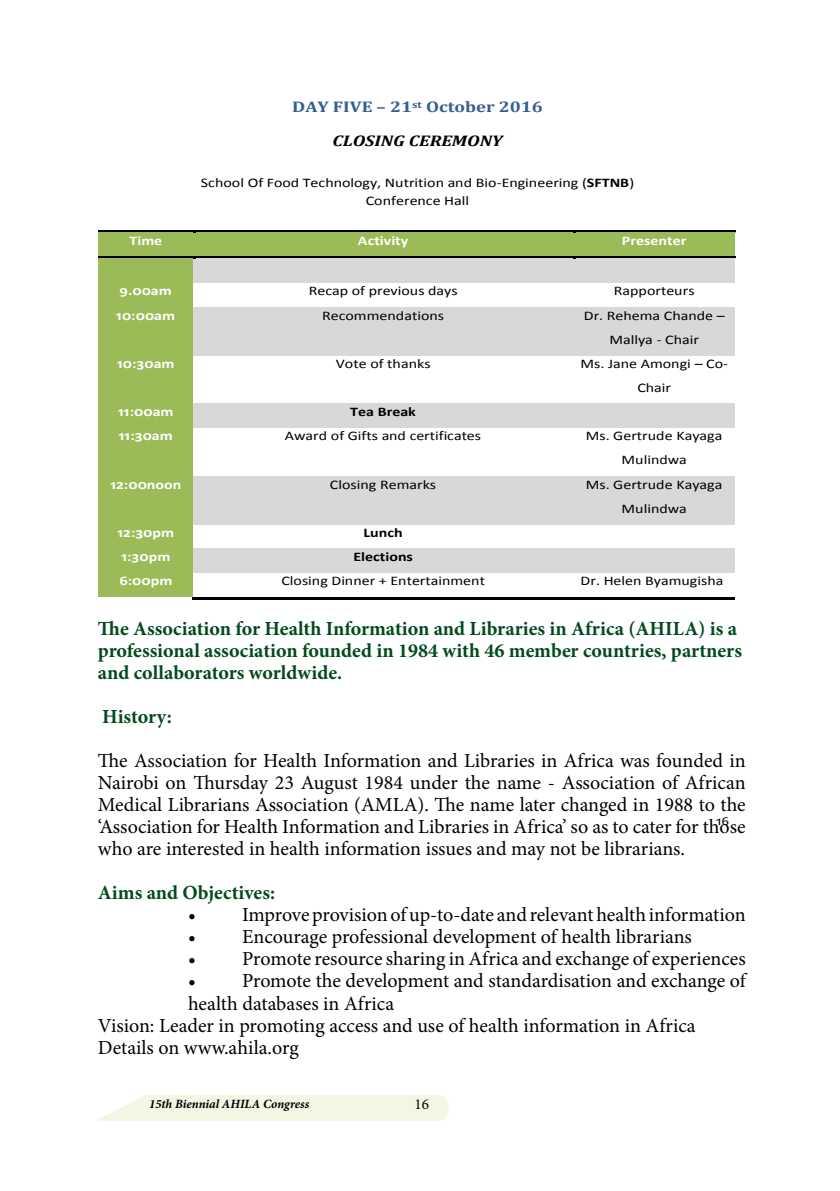
<style>
.page{position:relative;width:840px;height:1191px;background:#fff}
.page>*{position:absolute;margin:0;border:0;box-sizing:border-box;transform-origin:0 0}
.t1{font:20px/22px "Minion Pro";letter-spacing:-.005em;color:#000;text-align:justify}
.t2{font:700 20px/22px "Minion Pro";color:#004b1c}
.t3{font:700 15.4px "Cambria";color:#365f91;scale:1.21 1}
.t4{font:italic 700 15.4px "Cambria";color:#000;scale:1.21 1}
.t5{font:15.2px "Minion Pro";color:#000}
.t6{font:13.2px/24.2px "Calibri";color:#000;text-align:center;scale:1.21 1}
.t7{font:700 13.2px "Calibri";color:#fff;scale:1.21 1}
.t8{font:700 13.2px "Calibri";color:#000;scale:1.21 1}
.t9{font:italic 700 12.6px "Minion Pro";color:#000}
.t10{font:12.2px "Calibri";color:#000;scale:1.21 1}
.s1{font-weight:700}
</style>
<div class="page">
<svg style="left:98px;top:1095px;width:350px;height:25px"></svg>
<div style="left:99px;top:232px;width:94px;height:24px;background:#9bbb59"></div>
<div style="left:193px;top:232px;width:380px;height:24px;background:#9bbb59"></div>
<div style="left:573px;top:232px;width:161px;height:24px;background:#9bbb59"></div>
<hr style="left:99px;top:230px;width:94px;height:2px;background:#000">
<hr style="left:196px;top:230px;width:377px;height:2px;background:#000">
<hr style="left:576px;top:230px;width:158px;height:2px;background:#000">
<div style="left:99px;top:259px;width:94px;height:24px;background:#9bbb59"></div>
<div style="left:193px;top:259px;width:380px;height:24px;background:#d8d8d8"></div>
<div style="left:573px;top:259px;width:161px;height:24px;background:#d8d8d8"></div>
<hr style="left:99px;top:256px;width:94px;height:3px;background:#000">
<hr style="left:196px;top:256px;width:377px;height:3px;background:#000">
<hr style="left:576px;top:256px;width:158px;height:3px;background:#000">
<div style="left:99px;top:283px;width:94px;height:24px;background:#9bbb59"></div>
<div style="left:99px;top:307px;width:94px;height:48px;background:#9bbb59"></div>
<div style="left:193px;top:307px;width:380px;height:48px;background:#d8d8d8"></div>
<div style="left:573px;top:307px;width:161px;height:48px;background:#d8d8d8"></div>
<div style="left:99px;top:355px;width:94px;height:49px;background:#9bbb59"></div>
<div style="left:99px;top:404px;width:94px;height:24px;background:#9bbb59"></div>
<div style="left:193px;top:404px;width:380px;height:24px;background:#d8d8d8"></div>
<div style="left:573px;top:404px;width:161px;height:24px;background:#d8d8d8"></div>
<div style="left:99px;top:428px;width:94px;height:48px;background:#9bbb59"></div>
<div style="left:99px;top:476px;width:94px;height:48px;background:#9bbb59"></div>
<div style="left:193px;top:476px;width:380px;height:48px;background:#d8d8d8"></div>
<div style="left:573px;top:476px;width:161px;height:48px;background:#d8d8d8"></div>
<div style="left:99px;top:524px;width:94px;height:24px;background:#9bbb59"></div>
<div style="left:99px;top:548px;width:94px;height:24px;background:#9bbb59"></div>
<div style="left:193px;top:548px;width:380px;height:24px;background:#d8d8d8"></div>
<div style="left:573px;top:548px;width:161px;height:24px;background:#d8d8d8"></div>
<div style="left:99px;top:572px;width:94px;height:25px;background:#9bbb59"></div>
<hr style="left:192px;top:597px;width:381px;height:2px;background:#000">
<hr style="left:575px;top:597px;width:159px;height:2px;background:#000">
<p class="t3" style="left:292px;top:96px;width:209px">DAY FIVE – 21<sup>st</sup> October 2016</p>
<p class="t4" style="left:332px;top:130px;width:142px">CLOSING CEREMONY</p>
<p class="t6" style="left:201px;top:173px;width:359px;line-height:18.4px">School Of Food Technology, Nutrition and Bio-Engineering (<span class="s1">SFTNB</span>)<br>Conference Hall</p>
<p class="t7" style="left:129px;top:232px;width:29px">Time</p>
<p class="t7" style="left:358px;top:232px;width:43px">Activity</p>
<p class="t7" style="left:621px;top:232px;width:55px">Presenter</p>
<p class="t7" style="left:120px;top:283px;width:45px">9.00am</p>
<p class="t6" style="left:308px;top:278px;width:125px">Recap of previous days</p>
<p class="t6" style="left:613px;top:278px;width:68px">Rapporteurs</p>
<p class="t7" style="left:116px;top:307px;width:50px">10:00am</p>
<p class="t6" style="left:322px;top:303px;width:102px">Recommendations</p>
<p class="t6" style="left:583px;top:303px;width:118px">Dr. Rehema Chande –<br>Mallya - Chair</p>
<p class="t7" style="left:117px;top:355px;width:49px">10:30am</p>
<p class="t6" style="left:336px;top:351px;width:80px">Vote of thanks</p>
<p class="t6" style="left:580px;top:351px;width:123px">Ms. Jane Amongi – Co-<br>Chair</p>
<p class="t7" style="left:118px;top:403px;width:47px">11:00am</p>
<p class="t8" style="left:350px;top:403px;width:56px">Tea Break</p>
<p class="t7" style="left:119px;top:428px;width:46px">11:30am</p>
<p class="t6" style="left:285px;top:423px;width:164px">Award of Gifts and certificates</p>
<p class="t6" style="left:585px;top:423px;width:114px">Ms. Gertrude Kayaga<br>Mulindwa</p>
<p class="t7" style="left:110px;top:476px;width:60px">12:00noon</p>
<p class="t6" style="left:330px;top:471px;width:89px">Closing Remarks</p>
<p class="t6" style="left:585px;top:471px;width:114px">Ms. Gertrude Kayaga<br>Mulindwa</p>
<p class="t7" style="left:117px;top:524px;width:48px">12:30pm</p>
<p class="t8" style="left:363px;top:524px;width:34px">Lunch</p>
<p class="t7" style="left:121px;top:548px;width:42px">1:30pm</p>
<p class="t8" style="left:353px;top:548px;width:51px">Elections</p>
<p class="t7" style="left:119px;top:572px;width:45px">6:00pm</p>
<p class="t6" style="left:281px;top:568px;width:170px">Closing Dinner + Entertainment</p>
<p class="t6" style="left:580px;top:568px;width:119px">Dr. Helen Byamugisha</p>
<p class="t2" style="left:98px;top:617px;width:645px">The Association for Health Information and Libraries in Africa (AHILA) is a professional association founded in 1984 with 46 member countries, partners and collaborators worldwide.</p>
<p class="t2" style="left:102px;top:705px;width:71px">History:</p>
<p class="t1" style="left:98px;top:750px;width:649px">The Association for Health Information and Libraries in Africa was founded in Nairobi on Thursday 23 August 1984 under the name - Association of African Medical Librarians Association (AMLA). The name later changed in 1988 to the ‘Association for Health Information and Libraries in Africa’ so as to cater for those who are interested in health information issues and may not be librarians.</p>
<p class="t2" style="left:98px;top:881px;width:178px">Aims and Objectives:</p>
<p class="t1" style="left:188px;top:904px;width:559px">• Improve provision of up-to-date and relevant health information</p>
<p class="t1" style="left:188px;top:926px;width:505px">• Encourage professional development of health librarians</p>
<p class="t1" style="left:188px;top:948px;width:558px">• Promote resource sharing in Africa and exchange of experiences</p>
<p class="t1" style="left:188px;top:970px;width:559px">• Promote the development and standardisation and exchange of</p>
<p class="t1" style="left:188px;top:992px;width:207px">health databases in Africa</p>
<p class="t1" style="left:98px;top:1014px;width:599px">Vision: Leader in promoting access and use of health information in Africa</p>
<p class="t1" style="left:98px;top:1036px;width:202px">Details on www.ahila.org</p>
<p class="t10" style="left:716px;top:814px;width:12px">16</p>
<p class="t9" style="left:149px;top:1095px;width:161px">15th Biennial AHILA Congress</p>
<p class="t5" style="left:414px;top:1094px;width:16px">16</p>
</div>
